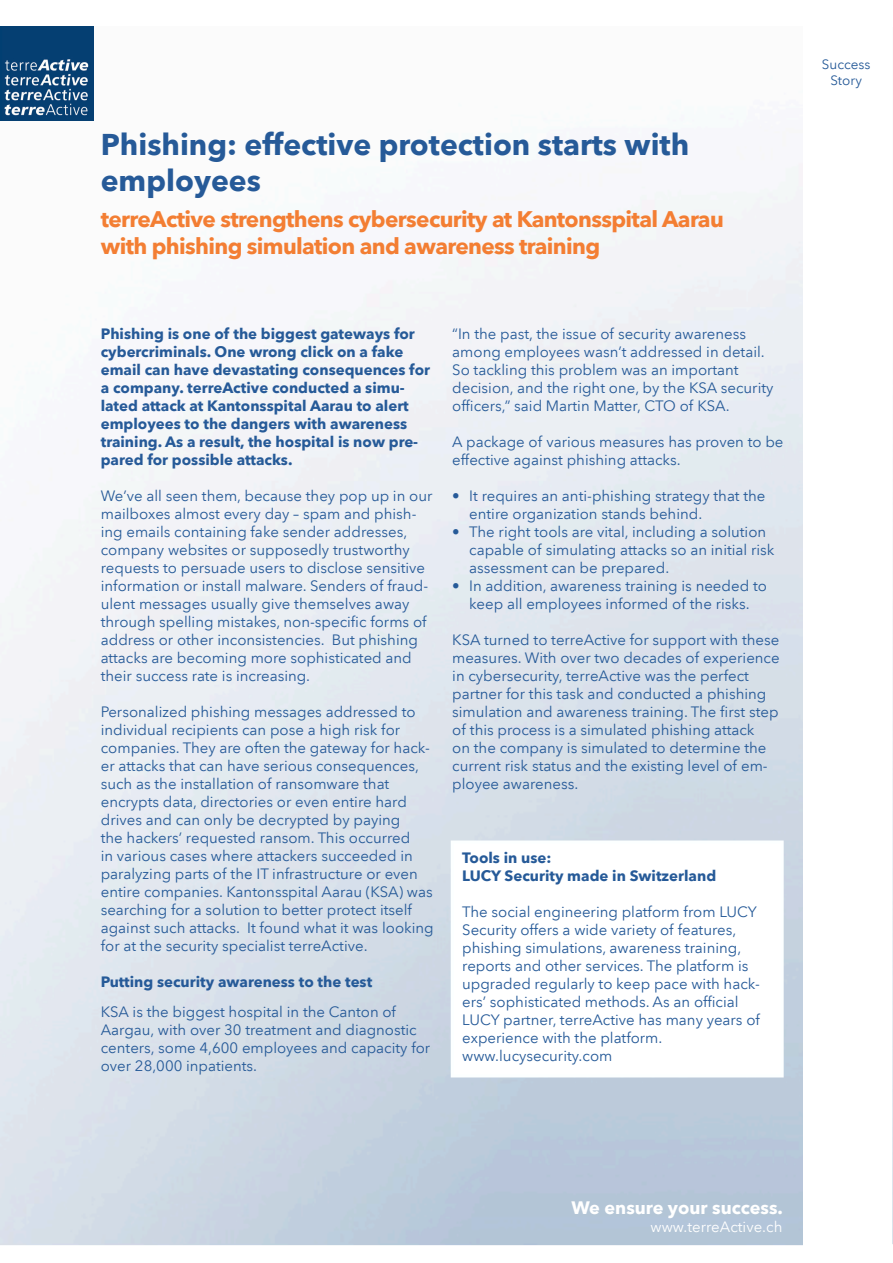
<style>
.page{position:relative;width:893px;height:1263px;background:#fff}
.page>*{position:absolute;margin:0;border:0;box-sizing:border-box;transform-origin:0 0}
.t1{font:700 30px/36px "Avenir Next LT Pro";color:#265a98}
.t2{font:700 22.5px/27px "Avenir Next LT Pro";letter-spacing:-.03em;color:#f37e33}
.t3{font:700 18px "Avenir Next LT Pro";color:#fff}
.t4{font:15px/18px "Avenir Next LT Pro";color:#265a98}
.t5{font:700 15px/18px "Avenir Next LT Pro";color:#265a98}
.t6{font:15px "Avenir Next LT Pro";color:#fff}
.t7{font:13.5px/16.2px "Avenir Next LT Pro";color:#265a98;text-align:center}
</style>
<div class="page">
<img style="left:1px;top:120px;width:802px;height:1126px">
<img style="left:892px;top:27px;width:1px;height:1219px">
<img style="left:0;top:26px;width:94px;height:94px">
<div style="left:452px;top:842px;width:330px;height:234px;background:#fff"></div>
<div style="left:451px;top:840px;width:333px;height:237px;border:3px solid #fcffff"></div>
<h1 class="t1" style="left:101px;top:126px;width:590px">Phishing: effective protection starts with employees</h1>
<h2 class="t2" style="left:101px;top:205px;width:625px">terreActive strengthens cybersecurity at Kantonsspital Aarau with phishing simulation and awareness training</h2>
<p class="t5" style="left:101px;top:325px;width:331px">Phishing is one of the biggest gateways for cybercriminals. One wrong click on a fake email can have devastating consequences for a company. terreActive conducted a simu&shy;lated attack at Kantonsspital Aarau to alert employees to the dangers with awareness training. As a result, the hospital is now pre&shy;pared for possible attacks.</p>
<p class="t4" style="left:101px;top:487px;width:333px">We’ve all seen them, because they pop up in our mailboxes almost every day – spam and phish&shy;ing emails containing fake sender addresses, company websites or supposedly trustworthy requests to persuade users to disclose sensitive information or install malware. Senders of fraud&shy;ulent messages usually give themselves away through spelling mistakes, non-specific forms of address or other inconsistencies. But phishing attacks are becoming more sophisticated and their success rate is increasing.</p>
<p class="t4" style="left:101px;top:703px;width:334px">Personalized phishing messages addressed to individual recipients can pose a high risk for companies. They are often the gateway for hack&shy;er attacks that can have serious consequences, such as the installation of ransomware that encrypts data, directories or even entire hard drives and can only be decrypted by paying<br>the hackers’ requested ransom. This occurred<br>in various cases where attackers succeeded in paralyzing parts of the IT infrastructure or even entire companies. Kantonsspital Aarau (KSA) was searching for a solution to better protect itself against such attacks. It found what it was looking for at the security specialist terreActive.</p>
<p class="t5" style="left:101px;top:973px;width:273px">Putting security awareness to the test</p>
<p class="t4" style="left:101px;top:1003px;width:331px">KSA is the biggest hospital in the Canton of Aargau, with over 30 treatment and diagnostic centers, some 4,600 employees and capacity for over 28,000 inpatients.</p>
<p class="t4" style="left:452px;top:325px;width:323px">“In the past, the issue of security awareness among employees wasn’t addressed in detail.<br>So tackling this problem was an important decision, and the right one, by the KSA security officers,” said Martin Matter, CTO of KSA.</p>
<p class="t4" style="left:452px;top:433px;width:333px">A package of various measures has proven to be effective against phishing attacks.</p>
<p class="t4" style="left:469px;top:487px;width:298px;text-indent:-17px">• It requires an anti-phishing strategy that the entire organization stands behind.</p>
<p class="t4" style="left:469px;top:523px;width:307px;text-indent:-17px">• The right tools are vital, including a solution capable of simulating attacks so an initial risk assessment can be prepared.</p>
<p class="t4" style="left:452px;top:577px;width:316px;text-align:center">• In addition, awareness training is needed to keep all employees informed of the risks.</p>
<p class="t4" style="left:452px;top:631px;width:329px">KSA turned to terreActive for support with these measures. With over two decades of experience in cybersecurity, terreActive was the perfect partner for this task and conducted a phishing simulation and awareness training. The first step of this process is a simulated phishing attack<br>on the company is simulated to determine the current risk status and the existing level of em&shy;ployee awareness.</p>
<p class="t5" style="left:462px;top:849px;width:255px">Tools in use:<br>LUCY Security made in Switzerland</p>
<p class="t4" style="left:462px;top:903px;width:299px">The social engineering platform from LUCY Security offers a wide variety of features, phishing simulations, awareness training, reports and other services. The platform is upgraded regularly to keep pace with hack&shy;ers’ sophisticated methods. As an official LUCY partner, terreActive has many years of experience with the platform. www.lucysecurity.com</p>
<p class="t7" style="left:822px;top:56px;width:50px">Success<br>Story</p>
<p class="t3" style="left:571px;top:1196px;width:213px">We ensure your success.</p>
<p class="t6" style="left:650px;top:1217px;width:133px">www.terreActive.ch</p>
</div>
